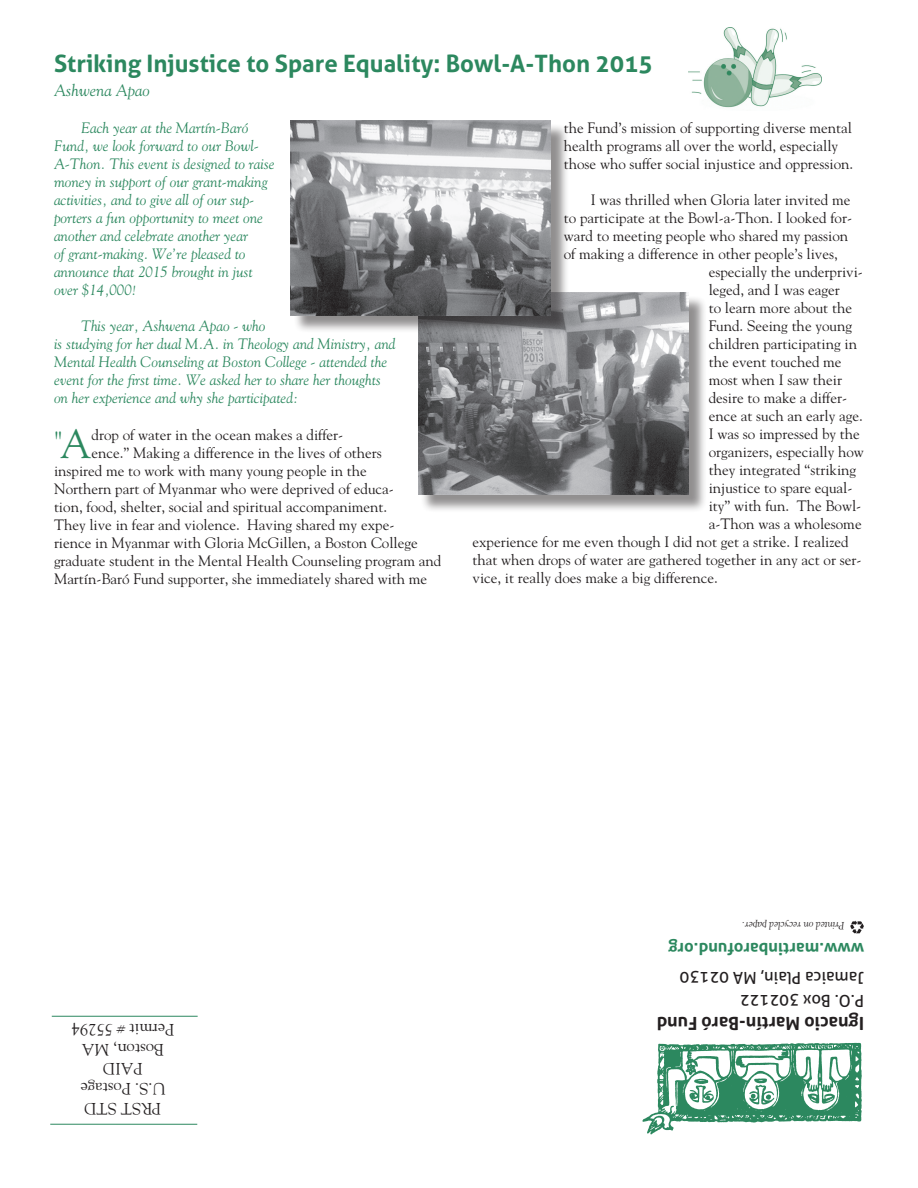
<style>
.page{position:relative;width:918px;height:1188px;background:#fff}
.page>*{position:absolute;margin:0;border:0;box-sizing:border-box;transform-origin:0 0}
.t1{font:25.05px "Goudy";color:#2c885f}
.t2{font:700 24px "Aller";color:#2c885f}
.t3{font:700 18px "Aller";color:#231f20}
.t4{font:16.5px "Goudy";color:#231f20}
.t5{font:16.5px/22.5px "Aller";color:#231f20}
.t6{font:700 16.5px "Aller";color:#2c885f}
.t7{font:italic 16.5px "Goudy";color:#2c885f}
.t8{font:15px/18px "Goudy";color:#231f20}
.t9{font:italic 15px/18px "Goudy";color:#2c885f}
.t10{font:italic 10.5px "Goudy";color:#231f20}
.s1{font-size:40.5px}
</style>
<div class="page">
<hr style="left:52px;top:1016px;width:146px;height:1px;background:#2c885f">
<hr style="left:50px;top:1124px;width:147px;height:1px;background:#2c885f">
<img style="left:642px;top:1042px;width:220px;height:93px">
<svg style="left:850px;top:921px;width:14px;height:12px"></svg>
<div style="left:420px;top:295px;width:287px;height:218px;background:#231f20;opacity:.5"></div>
<img style="left:418px;top:293px;width:270px;height:202px">
<div style="left:293px;top:123px;width:276px;height:211px;background:#231f20;opacity:.5"></div>
<img style="left:291px;top:121px;width:259px;height:194px">
<img style="left:689px;top:27px;width:133px;height:81px">
<h2 class="t2" style="left:54px;top:48px;width:600px">Striking Injustice to Spare Equality: Bowl-A-Thon 2015</h2>
<p class="t7" style="left:54px;top:80px;width:97px">Ashwena Apao</p>
<p class="t8" style="left:564px;top:118px;width:291px">the Fund’s mission of supporting diverse mental health programs all over the world, especially those who suffer social injustice and oppression.</p>
<p class="t8" style="left:591px;top:190px;width:261px">I was thrilled when Gloria later invited me</p>
<p class="t8" style="left:564px;top:208px;width:290px">to participate at the Bowl-a-Thon. I looked for-</p>
<p class="t8" style="left:564px;top:226px;width:286px">ward to meeting people who shared my passion</p>
<p class="t8" style="left:564px;top:244px;width:276px">of making a difference in other people’s lives,</p>
<p class="t8" style="left:709px;top:262px;width:156px">especially the underprivi-</p>
<p class="t8" style="left:709px;top:280px;width:133px">leged, and I was eager</p>
<p class="t8" style="left:709px;top:298px;width:145px">to learn more about the</p>
<p class="t8" style="left:709px;top:316px;width:145px">Fund. Seeing the young</p>
<p class="t8" style="left:709px;top:334px;width:150px">children participating in</p>
<p class="t8" style="left:709px;top:352px;width:134px">the event touched me</p>
<p class="t8" style="left:709px;top:370px;width:135px">most when I saw their</p>
<p class="t8" style="left:709px;top:388px;width:140px">desire to make a differ-</p>
<p class="t8" style="left:709px;top:406px;width:156px">ence at such an early age.</p>
<p class="t8" style="left:709px;top:424px;width:153px">I was so impressed by the</p>
<p class="t8" style="left:709px;top:442px;width:157px">organizers, especially how</p>
<p class="t8" style="left:709px;top:460px;width:149px">they integrated “striking</p>
<p class="t8" style="left:709px;top:478px;width:145px">injustice to spare equal-</p>
<p class="t8" style="left:709px;top:496px;width:154px">ity” with fun. The Bowl-</p>
<p class="t8" style="left:709px;top:514px;width:154px">a-Thon was a wholesome</p>
<p class="t8" style="left:473px;top:532px;width:378px">experience for me even though I did not get a strike. I realized</p>
<p class="t8" style="left:473px;top:550px;width:391px">that when drops of water are gathered together in any act or ser-</p>
<p class="t8" style="left:473px;top:568px;width:247px">vice, it really does make a big difference.</p>
<p class="t9" style="left:54px;top:118px;width:222px;text-indent:27px">Each year at the Martín-Baró<br>Fund, we look forward to our Bowl-<br>A-Thon. This event is designed to raise money in support of our grant-making activities, and to give all of our sup&shy;porters a fun opportunity to meet one another and celebrate another year<br>of grant-making. We’re pleased to announce that 2015 brought in just over $14,000!</p>
<p class="t9" style="left:54px;top:316px;width:343px;text-indent:27px">This year, Ashwena Apao - who<br>is studying for her dual M.A. in Theology and Ministry, and Mental Health Counseling at Boston College - attended the event for the first time. We asked her to share her thoughts on her experience and why she participated:</p>
<h1 class="t1" style="left:54px;top:424px;width:39px">"<span class="s1">A</span></h1>
<p class="t8" style="left:92px;top:425px;width:253px">drop of water in the ocean makes a differ-</p>
<p class="t8" style="left:92px;top:443px;width:292px">ence.” Making a difference in the lives of others</p>
<p class="t8" style="left:54px;top:461px;width:314px">inspired me to work with many young people in the</p>
<p class="t8" style="left:54px;top:479px;width:341px">Northern part of Myanmar who were deprived of educa-</p>
<p class="t8" style="left:54px;top:497px;width:335px">tion, food, shelter, social and spiritual accompaniment.</p>
<p class="t8" style="left:54px;top:515px;width:342px">They live in fear and violence. Having shared my expe-</p>
<p class="t8" style="left:54px;top:533px;width:365px">rience in Myanmar with Gloria McGillen, a Boston College</p>
<p class="t8" style="left:54px;top:551px;width:389px">graduate student in the Mental Health Counseling program and</p>
<p class="t8" style="left:54px;top:569px;width:375px">Martín-Baró Fund supporter, she immediately shared with me</p>
<p class="t10" style="left:845px;top:932px;width:104px;rotate:-180deg">Printed on recycled paper.</p>
<p class="t6" style="left:864px;top:959px;width:197px;rotate:-180deg">www.martinbarofund.org</p>
<p class="t5" style="left:864px;top:1012px;width:186px;rotate:-180deg">P.O. Box 302122<br>Jamaica P lain, MA 02130</p>
<p class="t4" style="left:174px;top:1040px;width:104px;rotate:-180deg">Permit # 55294</p>
<p class="t3" style="left:864px;top:1035px;width:209px;rotate:-180deg">Ignacio Martín-Baró Fund</p>
<p class="t4" style="left:164px;top:1060px;width:84px;rotate:-180deg">Boston, MA</p>
<p class="t4" style="left:143px;top:1079px;width:21px;rotate:-180deg">a i dP</p>
<p class="t4" style="left:165px;top:1099px;width:86px;rotate:-180deg">U.S. Postage</p>
<p class="t4" style="left:161px;top:1119px;width:78px;rotate:-180deg">PRST STD</p>
</div>
